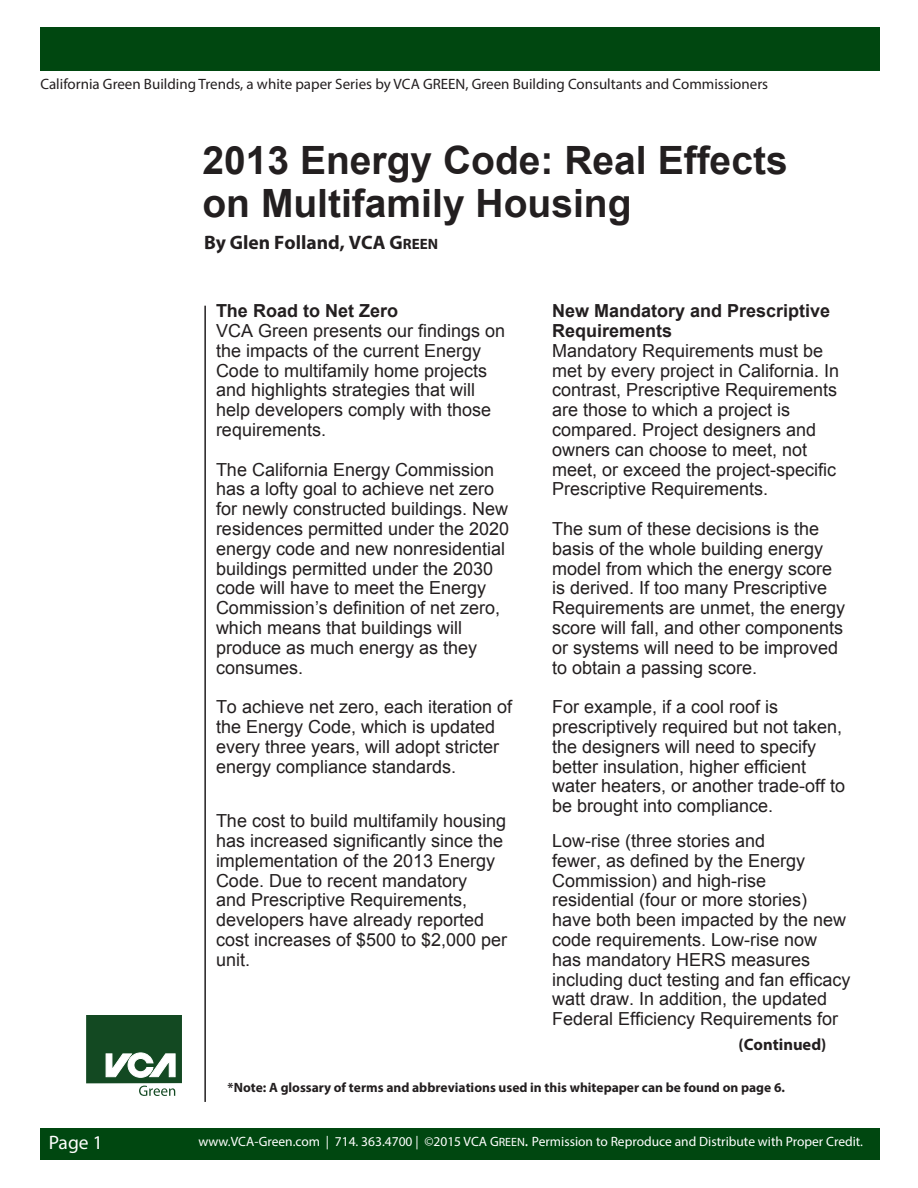
<style>
.page{position:relative;width:918px;height:1188px;background:#fff}
.page>*{position:absolute;margin:0;border:0;box-sizing:border-box;transform-origin:0 0}
.t1{font:700 39px/42.9px "Arial";color:#231f20}
.t2{font:700 19.5px "Myriad Pro";color:#231f20}
.t3{font:19.5px "Myriad Pro";color:#fff}
.t4{font:18px/19.8px "Arial";color:#231f20}
.t5{font:700 18px/19.8px "Arial";color:#231f20}
.t6{font:700 16.5px "Myriad Pro";color:#231f20}
.t7{font:15px "Myriad Pro";color:#231f20}
.t8{font:13.5px "Myriad Pro";color:#fff}
.t9{font:700 13.5px "Myriad Pro";color:#231f20}
.s1{font-size:15px}
.s2{font-size:12px}
.s3{font-size:16.5px}
</style>
<div class="page">
<div style="left:40px;top:27px;width:840px;height:35px;background:#004710"></div>
<div style="left:40px;top:61px;width:840px;height:10px;background:#004710"></div>
<div style="left:40px;top:1128px;width:840px;height:23px;background:#004710"></div>
<div style="left:40px;top:1150px;width:840px;height:10px;background:#004710"></div>
<hr style="left:204px;top:306px;width:2px;height:796px;background:#231f20">
<svg style="left:86px;top:1015px;width:96px;height:81px"></svg>
<p class="t7" style="left:40px;top:75px;width:729px">California Green Building Trends, a white paper Series by VCA GREEN, Green Building Consultants and Commissioners</p>
<h1 class="t1" style="left:202px;top:140px;width:587px">2013 Energy Code: Real Effects on Multifamily Housing</h1>
<p class="t2" style="left:204px;top:230px;width:236px">By Glen Folland, VCA G<span class="s1">REEN</span></p>
<p class="t5" style="left:216px;top:302px;width:184px">The Road to Net Zero</p>
<p class="t4" style="left:216px;top:321px;width:291px">VCA Green presents our findings on the impacts of the current Energy<br>Code to multifamily home projects and highlights strategies that will help developers comply with those requirements.</p>
<p class="t4" style="left:216px;top:460px;width:295px">The California Energy Commission has a lofty goal to achieve net zero for newly constructed buildings. New residences permitted under the 2020 energy code and new nonresidential buildings permitted under the 2030 code will have to meet the Energy<br>Commission’s definition of net zero, which means that buildings will produce as much energy as they consumes.</p>
<p class="t4" style="left:216px;top:697px;width:298px">To achieve net zero, each iteration of the Energy Code, which is updated every three years, will adopt stricter energy compliance standards.</p>
<p class="t4" style="left:216px;top:811px;width:293px">The cost to build multifamily housing has increased significantly since the implementation of the 2013 Energy<br>Code. Due to recent mandatory<br>and Prescriptive Requirements, developers have already reported cost increases of $500 to $2,000 per unit.</p>
<p class="t5" style="left:552px;top:302px;width:280px">New Mandatory and Prescriptive<br>Requirements</p>
<p class="t4" style="left:552px;top:341px;width:289px">Mandatory Requirements must be met by every project in California. In contrast, Prescriptive Requirements are those to which a project is compared. Project designers and owners can choose to meet, not meet, or exceed the project-specific Prescriptive Requirements.</p>
<p class="t4" style="left:552px;top:519px;width:295px">The sum of these decisions is the basis of the whole building energy model from which the energy score is derived. If too many Prescriptive Requirements are unmet, the energy score will fall, and other components or systems will need to be improved to obtain a passing score.</p>
<p class="t4" style="left:552px;top:697px;width:295px">For example, if a cool roof is prescriptively required but not taken, the designers will need to specify better insulation, higher efficient water heaters, or another trade-off to be brought into compliance.</p>
<p class="t4" style="left:552px;top:831px;width:300px">Low-rise (three stories and<br>fewer, as defined by the Energy<br>Commission) and high-rise residential (four or more stories) have both been impacted by the new code requirements. Low-rise now has mandatory HERS measures including duct testing and fan efficacy watt draw. In addition, the updated<br>Federal Efficiency Requirements for</p>
<p class="t3" style="left:49px;top:1130px;width:56px">Page 1</p>
<p class="t6" style="left:739px;top:1034px;width:89px">(Continued)</p>
<p class="t9" style="left:228px;top:1079px;width:559px">*Note: A glossary of terms and abbreviations used in this whitepaper can be found on page 6.</p>
<p class="t8" style="left:198px;top:1133px;width:666px">www.VCA-Green.com | 714. 363.4700 | ©2015 VCA G<span class="s2">REEN</span><span class="s3">.</span> Permission to Reproduce and Distribute with Proper Credit.</p>
</div>
